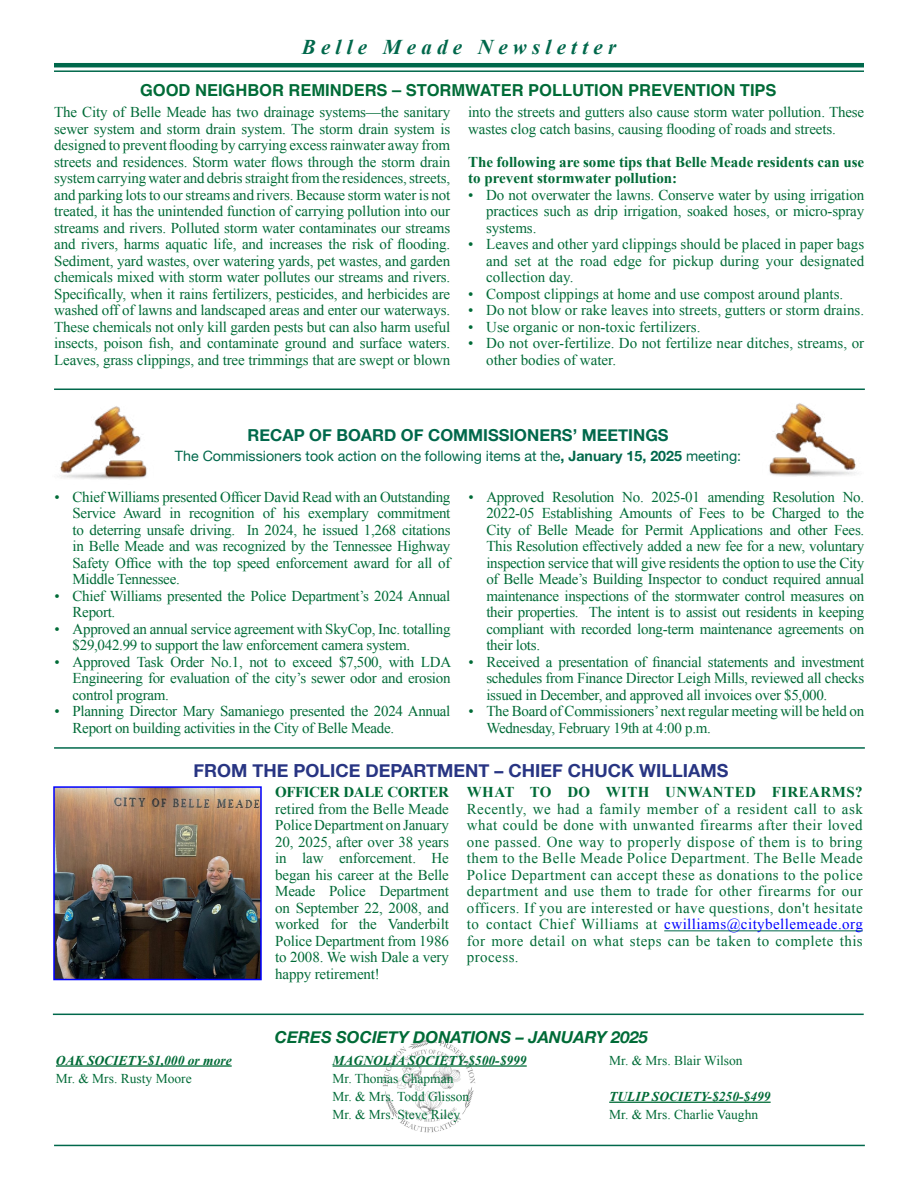
<style>
.page{position:relative;width:918px;height:1188px;background:#fff}
.page>*{position:absolute;margin:0;border:0;box-sizing:border-box;transform-origin:0 0}
.t1{font:italic 700 21px "Times New Roman";letter-spacing:.25em;color:#00684b}
.t2{font:700 18px "Helvetica Neue";color:#283583}
.t3{font:700 16.5px "Helvetica";color:#006b37}
.t4{font:700 16.5px "Helvetica Neue";color:#00684b}
.t5{font:italic 700 16.5px "Helvetica Neue";color:#006b37}
.t6{font:15px/16.5px "Times New Roman";letter-spacing:-.01em;color:#006b37;text-align:justify}
.t7{font:700 15px/16.5px "Times New Roman";color:#006b37}
.t8{font:700 15px "Times New Roman";letter-spacing:.03em;color:#006b37}
.t9{font:700 15px "Times New Roman";letter-spacing:-.03em;color:#006b37}
.t10{font:14.25px "Helvetica Neue";color:#00684b}
.t11{font:13.5px/18px "Times New Roman";color:#006b37}
.t12{font:italic 700 13.5px "Times New Roman";color:#006b37}
.s1{font-weight:700}
.s2{color:#00f}
</style>
<div class="page">
<img style="left:382px;top:1040px;width:94px;height:93px">
<hr style="left:54px;top:1145px;width:811px;height:1px;background:#00684b">
<hr style="left:54px;top:63px;width:810px;height:4px;background:#00684b">
<hr style="left:54px;top:70px;width:810px;height:2px;background:#00684b">
<img style="left:60px;top:406px;width:87px;height:74px">
<img style="left:769px;top:403px;width:87px;height:74px">
<hr style="left:53px;top:1014px;width:811px;height:1px;background:#00684b">
<hr style="left:56px;top:1065px;width:176px;height:2px;background:#006b37">
<hr style="left:333px;top:1065px;width:194px;height:2px;background:#006b37">
<hr style="left:609px;top:1102px;width:162px;height:1px;background:#006b37">
<hr style="left:54px;top:389px;width:811px;height:1px;background:#00684b">
<hr style="left:54px;top:747px;width:811px;height:2px;background:#00684b">
<hr style="left:664px;top:930px;width:199px;height:1px;background:#00684b">
<img style="left:56px;top:789px;width:203px;height:188px">
<div style="left:53px;top:786px;width:209px;height:194px;border:2px solid #00f"></div>
<h1 class="t1" style="left:302px;top:32px;width:316px">Belle Meade Newsletter</h1>
<p class="t3" style="left:140px;top:77px;width:638px">GOOD NEIGHBOR REMINDERS – STORMWATER POLLUTION PREVENTION TIPS</p>
<p class="t6" style="left:54px;top:104px;width:398px">The City of Belle Meade has two drainage systems—the sanitary sewer system and storm drain system. The storm drain system is designed to prevent flooding by carrying excess rainwater away from streets and residences. Storm water flows through the storm drain system carrying water and debris straight from the residences, streets, and parking lots to our streams and rivers. Because storm water is not treated, it has the unintended function of carrying pollution into our streams and rivers. Polluted storm water contaminates our streams and rivers, harms aquatic life, and increases the risk of flooding.<br>Sediment, yard wastes, over watering yards, pet wastes, and garden chemicals mixed with storm water pollutes our streams and rivers.<br>Specifically, when it rains fertilizers, pesticides, and herbicides are washed off of lawns and landscaped areas and enter our waterways.<br>These chemicals not only kill garden pests but can also harm useful insects, poison fish, and contaminate ground and surface waters.<br>Leaves, grass clippings, and tree trimmings that are swept or blown</p>
<p class="t6" style="left:468px;top:104px;width:398px">into the streets and gutters also cause storm water pollution. These wastes clog catch basins, causing flooding of roads and streets.</p>
<p class="t7" style="left:468px;top:153px;width:397px">The following are some tips that Belle Meade residents can use to prevent stormwater pollution:</p>
<p class="t6" style="left:486px;top:186px;width:380px;text-indent:-18px">• Do not overwater the lawns. Conserve water by using irrigation practices such as drip irrigation, soaked hoses, or micro-spray systems.</p>
<p class="t6" style="left:486px;top:236px;width:380px;text-indent:-18px">• Leaves and other yard clippings should be placed in paper bags and set at the road edge for pickup during your designated collection day.</p>
<p class="t6" style="left:468px;top:285px;width:377px">• Compost clippings at home and use compost around plants.</p>
<p class="t6" style="left:468px;top:302px;width:397px">• Do not blow or rake leaves into streets, gutters or storm drains.</p>
<p class="t6" style="left:468px;top:318px;width:234px">• Use organic or non-toxic fertilizers.</p>
<p class="t6" style="left:486px;top:335px;width:379px;text-indent:-18px">• Do not over-fertilize. Do not fertilize near ditches, streams, or other bodies of water.</p>
<p class="t4" style="left:248px;top:422px;width:423px">RECAP OF BOARD OF COMMISSIONERS’ MEETINGS</p>
<p class="t10" style="left:175px;top:445px;width:568px">The Commissioners took action on the following items at the<span class="s1">, January 15, 2025</span> meeting:</p>
<p class="t6" style="left:73px;top:488px;width:379px;text-indent:-18px">• Chief Williams presented Officer David Read with an Outstanding Service Award in recognition of his exemplary commitment to deterring unsafe driving. In 2024, he issued 1,268 citations in Belle Meade and was recognized by the Tennessee Highway Safety Office with the top speed enforcement award for all of Middle Tennessee.</p>
<p class="t6" style="left:73px;top:587px;width:379px;text-indent:-18px">• Chief Williams presented the Police Department’s 2024 Annual<br>Report.</p>
<p class="t6" style="left:73px;top:620px;width:379px;text-indent:-18px">• Approved an annual service agreement with SkyCop, Inc. totalling $29,042.99 to support the law enforcement camera system.</p>
<p class="t6" style="left:73px;top:653px;width:380px;text-indent:-18px">• Approved Task Order No.1, not to exceed $7,500, with LDA Engineering for evaluation of the city’s sewer odor and erosion control program.</p>
<p class="t6" style="left:73px;top:703px;width:379px;text-indent:-18px">• Planning Director Mary Samaniego presented the 2024 Annual<br>Report on building activities in the City of Belle Meade.</p>
<p class="t6" style="left:486px;top:488px;width:379px;text-indent:-18px">• Approved Resolution No. 2025-01 amending Resolution No.<br>2022-05 Establishing Amounts of Fees to be Charged to the City of Belle Meade for Permit Applications and other Fees.<br>This Resolution effectively added a new fee for a new, voluntary inspection service that will give residents the option to use the City of Belle Meade’s Building Inspector to conduct required annual maintenance inspections of the stormwater control measures on their properties. The intent is to assist out residents in keeping compliant with recorded long-term maintenance agreements on their lots.</p>
<p class="t6" style="left:486px;top:653px;width:379px;text-indent:-18px">• Received a presentation of financial statements and investment schedules from Finance Director Leigh Mills, reviewed all checks issued in December, and approved all invoices over $5,000.</p>
<p class="t6" style="left:486px;top:703px;width:379px;text-indent:-18px">• The Board of Commissioners’ next regular meeting will be held on<br>Wednesday, February 19th at 4:00 p.m.</p>
<p class="t2" style="left:193px;top:757px;width:536px">FROM THE POLICE DEPARTMENT – CHIEF CHUCK WILLIAMS</p>
<p class="t9" style="left:275px;top:782px;width:175px">OFFICER DALE CORTER</p>
<p class="t6" style="left:275px;top:800px;width:175px">retired from the Belle Meade Police Department on January 20, 2025, after over 38 years in law enforcement. He began his career at the Belle Meade Police Department on September 22, 2008, and worked for the Vanderbilt Police Department from 1986 to 2008. We wish Dale a very happy retirement!</p>
<p class="t8" style="left:467px;top:782px;width:397px">WHAT TO DO WITH UNWANTED FIREARMS?</p>
<p class="t6" style="left:467px;top:800px;width:398px">Recently, we had a family member of a resident call to ask what could be done with unwanted firearms after their loved one passed. One way to properly dispose of them is to bring them to the Belle Meade Police Department. The Belle Meade Police Department can accept these as donations to the police department and use them to trade for other firearms for our officers. If you are interested or have questions, don't hesitate to contact Chief Williams at <span class="s2">cwilliams@citybellemeade.org </span>for more detail on what steps can be taken to complete this process.</p>
<p class="t12" style="left:56px;top:1051px;width:177px">OAK SOCIETY-$1,000 or more</p>
<p class="t11" style="left:56px;top:1069px;width:137px">Mr. &amp; Mrs. Rusty Moore</p>
<p class="t5" style="left:275px;top:1025px;width:375px">CERES SOCIETY DONATIONS – JANUARY 2025</p>
<p class="t12" style="left:333px;top:1051px;width:196px">MAGNOLIA SOCIETY-$500-$999</p>
<p class="t11" style="left:333px;top:1069px;width:138px">Mr. Thomas Chapman<br>Mr. &amp; Mrs. Todd Glisson<br>Mr. &amp; Mrs. Steve Riley</p>
<p class="t11" style="left:609px;top:1051px;width:135px">Mr. &amp; Mrs. Blair Wilson</p>
<p class="t12" style="left:609px;top:1087px;width:163px">TULIP SOCIETY-$250-$499</p>
<p class="t11" style="left:609px;top:1105px;width:150px">Mr. &amp; Mrs. Charlie Vaughn</p>
</div>
